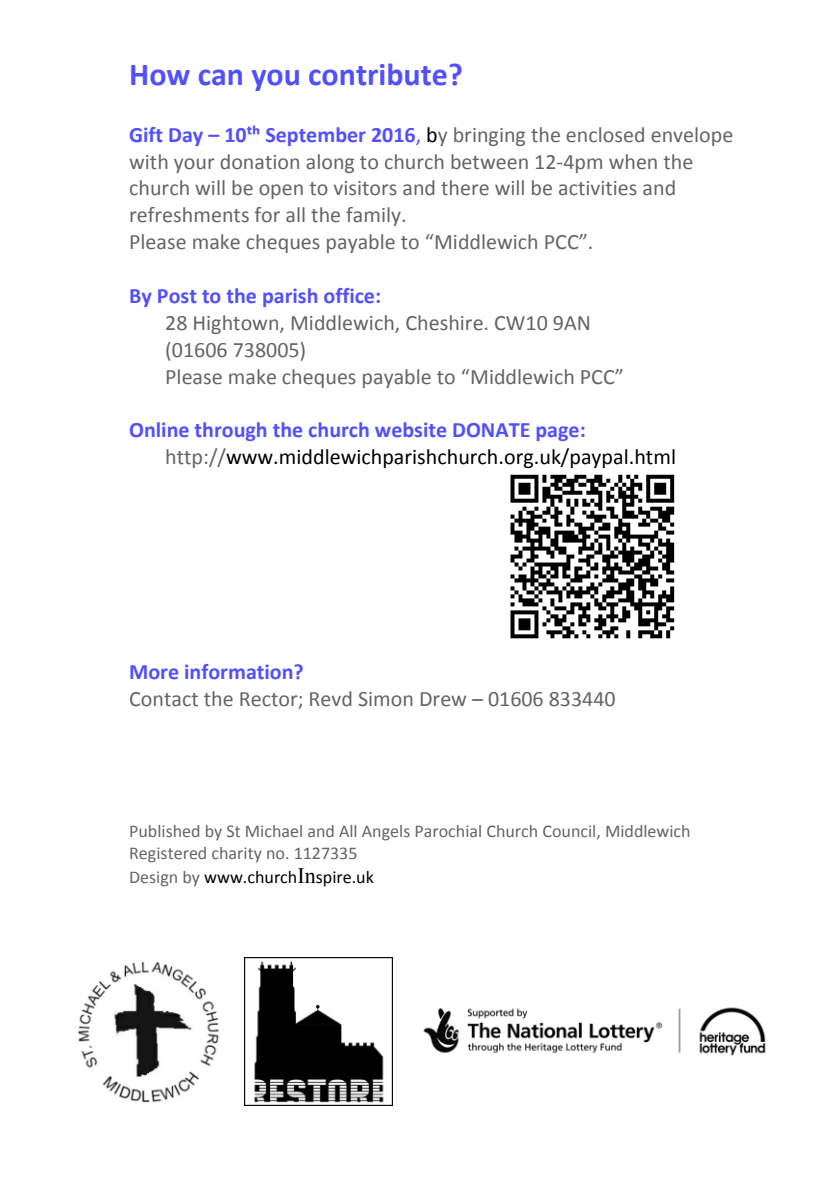
<style>
.page{position:relative;width:840px;height:1191px;background:#fff}
.page>*{position:absolute;margin:0;border:0;box-sizing:border-box;transform-origin:0 0}
.t1{font:700 32px "Calibri";color:#524fff}
.t2{font:22px/26.8px "Calibri";color:#646464}
.t3{font:22px/26.8px "Calibri";color:#000}
.t4{font:700 22px "Calibri";color:#524fff}
.t5{font:18px/22px "Calibri";color:#646464}
.t6{font:18px "Calibri";color:#000}
.s1{font-weight:700;color:#524fff}
.s2{color:#524fff}
.s3{color:#000}
.s4{color:#646464}
.s5{font-family:"Times New Roman";font-size:22px}
</style>
<div class="page">
<img style="left:245px;top:957px;width:148px;height:148px">
<img style="left:77px;top:961px;width:142px;height:142px">
<svg style="left:510px;top:475px;width:163px;height:163px"></svg>
<img style="left:423px;top:1007px;width:343px;height:49px">
<h1 class="t1" style="left:129px;top:61px;width:335px">How can you contribute?</h1>
<p class="t2" style="left:129px;top:123px;width:605px"><span class="s1">Gift Day – 10th September 2016</span><span class="s2">,</span> <span class="s3">b</span>y bringing the enclosed envelope with your donation along to church between 12-4pm when the church will be open to visitors and there will be activities and refreshments for all the family.<br>Please make cheques payable to “Middlewich PCC”.</p>
<p class="t4" style="left:129px;top:286px;width:253px">By Post to the parish office:</p>
<p class="t2" style="left:165px;top:311px;width:460px">28 Hightown, Middlewich, Cheshire. CW10 9AN (01606 738005)<br>Please make cheques payable to “Middlewich PCC”</p>
<p class="t3" style="left:165px;top:418px;width:512px;text-indent:-36px"><span class="s1">Online through the church website DONATE page: </span><span class="s4">http://</span>www.middlewichparishchurch.org.uk/paypal.html</p>
<p class="t4" style="left:129px;top:663px;width:176px">More information?</p>
<p class="t2" style="left:129px;top:687px;width:488px">Contact the Rector; Revd Simon Drew – 01606 833440</p>
<p class="t5" style="left:129px;top:821px;width:562px">Published by St Michael and All Angels Parochial Church Council, Middlewich<br>Registered charity no. 1127335</p>
<p class="t6" style="left:129px;top:869px;width:246px"><span class="s4">Design by</span> www.church<span class="s5">In</span>spire.uk</p>
</div>
